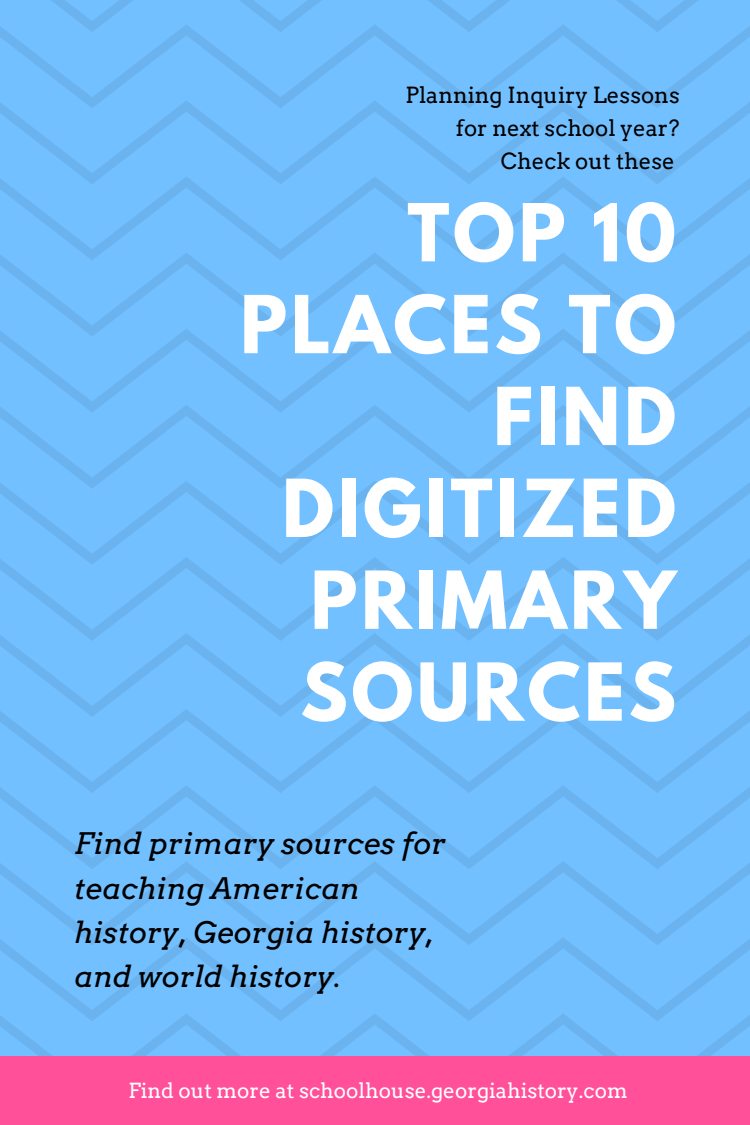
<style>
.page{position:relative;width:750px;height:1125px;background:#fff}
.page>*{position:absolute;margin:0;border:0;box-sizing:border-box;transform-origin:0 0}
.t1{font:700 70.75px/91.9px "League Spartan";letter-spacing:.05em;color:#fff;text-align:right}
.t2{font:italic 29.5px/44px "Arvo";color:#000}
.t3{font:22.12px/32.8px "Arvo";color:#000;text-align:right}
.t4{font:20.62px "Arvo";color:#fff}
</style>
<div class="page">
<img style="left:0;top:0;width:750px;height:1057px">
<div style="left:0;top:1057px;width:750px;height:68px;background:#ff5099"></div>
<p class="t3" style="left:405px;top:79px;width:276px">Planning Inquiry Lessons for next school year?<br>Check out these</p>
<h1 class="t1" style="left:240px;top:196px;width:438px">TOP 10<br>PLACES TO<br>FIND<br>DIGITIZED<br>PRIMARY<br>SOURCES</h1>
<p class="t2" style="left:74px;top:822px;width:374px">Find primary sources for teaching American history, Georgia history, and world history.</p>
<p class="t4" style="left:128px;top:1078px;width:501px">Find out more at schoolhouse.georgiahistory.com</p>
</div>
